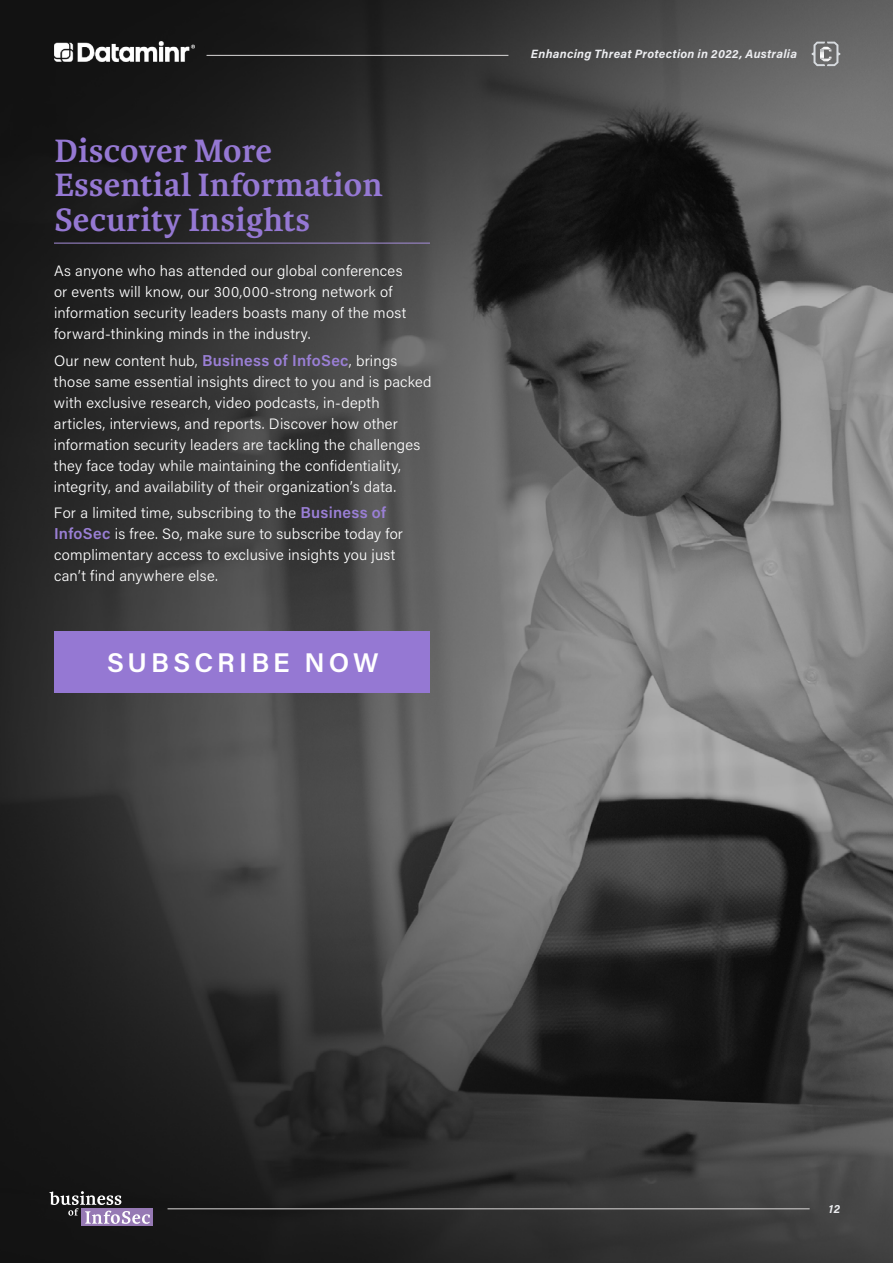
<style>
.page{position:relative;width:893px;height:1263px;background:#fff}
.page>*{position:absolute;margin:0;border:0;box-sizing:border-box;transform-origin:0 0}
.t1{font:700 34.5px/34.5px "Karmina";letter-spacing:.01em;color:#9578d3}
.t2{font:600 27px "Acumin Pro";letter-spacing:.15em;color:#fff}
.t3{font:300 15px/21px "Acumin Pro";letter-spacing:.015em;color:#fff}
.t4{font:italic 700 12px "Acumin Pro";letter-spacing:.025em;color:#ecedf0}
.s1{font-weight:600;font-size:15.75px;color:#9a7fd5}
</style>
<div class="page">
<img style="left:0;top:0;width:893px;height:1263px">
<hr style="left:168px;top:1208px;width:642px;height:1px;background:#dad8d8">
<div style="left:82px;top:1208px;width:71px;height:18px;background:#9679b4"></div>
<svg style="left:49px;top:1191px;width:101px;height:33px"></svg>
<svg style="left:812px;top:42px;width:28px;height:24px"></svg>
<img style="left:54px;top:41px;width:141px;height:21px">
<hr style="left:207px;top:55px;width:301px;height:1px;background:#dad8d8">
<hr style="left:54px;top:243px;width:376px;height:1px;background:#a58dd9">
<div style="left:54px;top:631px;width:376px;height:62px;background:#9578d3"></div>
<h1 class="t1" style="left:54px;top:134px;width:330px">Discover More<br>Essential Information<br>Security Insights</h1>
<p class="t3" style="left:54px;top:260px;width:354px">As anyone who has attended our global conferences or events will know, our 300,000-strong network of information security leaders boasts many of the most forward-thinking minds in the industry.</p>
<p class="t3" style="left:54px;top:349px;width:379px">Our new content hub, <span class="s1">Business of InfoSec</span>, brings those same essential insights direct to you and is packed with exclusive research, video podcasts, in-depth articles, interviews, and reports. Discover how other information security leaders are tackling the challenges they face today while maintaining the confidentiality, integrity, and availability of their organization’s data.</p>
<p class="t3" style="left:54px;top:501px;width:351px">For a limited time, subscribing to the <span class="s1">Business of InfoSec</span> is free. So, make sure to subscribe today for complimentary access to exclusive insights you just can’t find anywhere else.</p>
<h2 class="t2" style="left:107px;top:644px;width:273px">SUBSCRIBE NOW</h2>
<p class="t4" style="left:531px;top:45px;width:268px">Enhancing Threat Protection in 2022, Australia</p>
<p class="t4" style="left:829px;top:1200px;width:13px">12</p>
</div>
